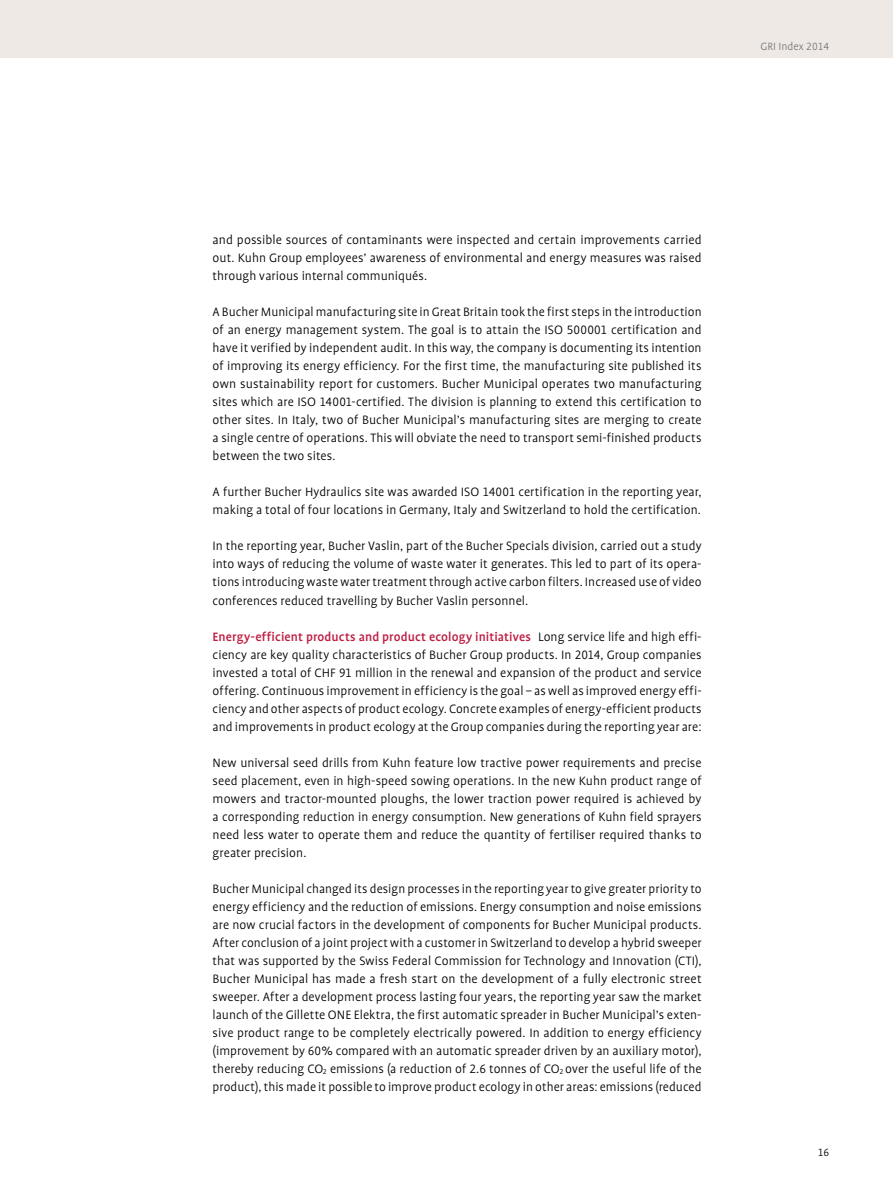
<style>
.page{position:relative;width:893px;height:1191px;background:#fff}
.page>*{position:absolute;margin:0;border:0;box-sizing:border-box;transform-origin:0 0}
.t1{font:300 13.8px/18px "Bucher Profile";letter-spacing:.005em;color:#000;text-align:justify}
.t2{font:300 12px "Bucher Profile";color:#77787b}
.t3{font:300 12px "Bucher Profile";color:#000}
.s1{font-weight:500;color:#be1c42}
</style>
<div class="page">
<div style="left:0;top:0;width:893px;height:57px;background:#efe9e5"></div>
<p class="t2" style="left:760px;top:40px;width:70px">GRI Index 2014</p>
<p class="t1" style="left:213px;top:231px;width:491px">and possible sources of contaminants were inspected and certain improvements carried out. Kuhn Group employees’ awareness of environmental and energy measures was raised through various internal communiqués.</p>
<p class="t1" style="left:213px;top:303px;width:491px">A Bucher Municipal manufacturing site in Great Britain took the first steps in the introduction of an energy management system. The goal is to attain the ISO 500001 certification and have it verified by independent audit. In this way, the company is documenting its intention of improving its energy efficiency. For the first time, the manufacturing site published its own sustainability report for customers. Bucher Municipal operates two manufacturing sites which are ISO 14001-certified. The division is planning to extend this certification to other sites. In Italy, two of Bucher Municipal’s manufacturing sites are merging to create a single centre of operations. This will obviate the need to transport semi-finished products between the two sites.</p>
<p class="t1" style="left:213px;top:483px;width:491px">A further Bucher Hydraulics site was awarded ISO 14001 certification in the reporting year, making a total of four locations in Germany, Italy and Switzerland to hold the certification.</p>
<p class="t1" style="left:213px;top:537px;width:490px">In the reporting year, Bucher Vaslin, part of the Bucher Specials division, carried out a study into ways of reducing the volume of waste water it generates. This led to part of its opera&shy;tions introducing waste water treatment through active carbon filters. Increased use of video conferences reduced travelling by Bucher Vaslin personnel.</p>
<p class="t1" style="left:213px;top:627px;width:491px"><span class="s1">Energy-efficient products and product ecology initiatives</span> Long service life and high effi&shy;ciency are key quality characteristics of Bucher Group products. In 2014, Group companies invested a total of CHF 91 million in the renewal and expansion of the product and service offering. Continuous improvement in efficiency is the goal – as well as improved energy effi&shy;ciency and other aspects of product ecology. Concrete examples of energy-efficient products and improvements in product ecology at the Group companies during the reporting year are:</p>
<p class="t1" style="left:213px;top:753px;width:491px">New universal seed drills from Kuhn feature low tractive power requirements and precise seed placement, even in high-speed sowing operations. In the new Kuhn product range of mowers and tractor-mounted ploughs, the lower traction power required is achieved by a corresponding reduction in energy consumption. New generations of Kuhn field sprayers need less water to operate them and reduce the quantity of fertiliser required thanks to greater precision.</p>
<p class="t1" style="left:213px;top:879px;width:491px">Bucher Municipal changed its design processes in the reporting year to give greater priority to energy efficiency and the reduction of emissions. Energy consumption and noise emissions are now crucial factors in the development of components for Bucher Municipal products.<br>After conclusion of a joint project with a customer in Switzerland to develop a hybrid sweeper that was supported by the Swiss Federal Commission for Technology and Innovation (CTI), Bucher Municipal has made a fresh start on the development of a fully electronic street sweeper. After a development process lasting four years, the reporting year saw the market launch of the Gillette ONE Elektra, the first automatic spreader in Bucher Municipal’s exten&shy;sive product range to be completely electrically powered. In addition to energy efficiency (improvement by 60% compared with an automatic spreader driven by an auxiliary motor), thereby reducing CO<sub>2</sub> emissions (a reduction of 2.6 tonnes of CO<sub>2</sub> over the useful life of the product), this made it possible to improve product ecology in other areas: emissions (reduced</p>
<p class="t3" style="left:818px;top:1145px;width:13px">16</p>
</div>
